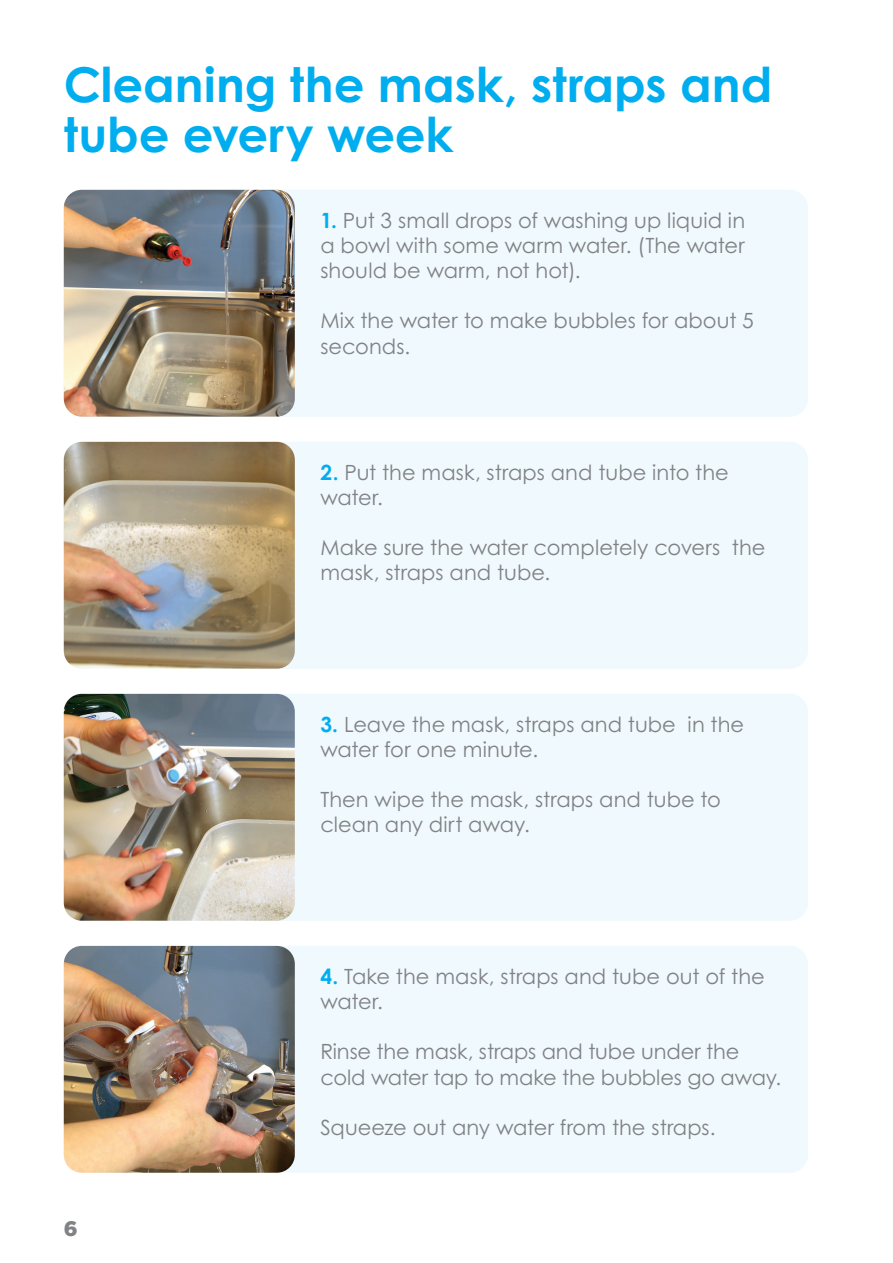
<style>
.page{position:relative;width:893px;height:1263px;background:#fff}
.page>*{position:absolute;margin:0;border:0;box-sizing:border-box;transform-origin:0 0}
.t1{font:700 48px/50.4px "Century Gothic Pro";color:#00aeef}
.t2{font:21px/25.2px "Century Gothic Pro";color:#808285}
.t3{font:900 21px "Gotham";color:#808285}
.s1{font-weight:700;color:#00aeef}
</style>
<div class="page">
<div style="left:64px;top:190px;width:743px;height:226px;background:#f0f9fd;border-radius:18px"></div>
<img style="left:64px;top:190px;width:231px;height:227px">
<div style="left:64px;top:442px;width:743px;height:226px;background:#f0f9fd;border-radius:18px"></div>
<img style="left:64px;top:442px;width:231px;height:227px">
<div style="left:64px;top:694px;width:743px;height:226px;background:#f0f9fd;border-radius:18px"></div>
<div style="left:64px;top:946px;width:743px;height:226px;background:#f0f9fd;border-radius:18px"></div>
<img style="left:64px;top:694px;width:231px;height:227px">
<img style="left:64px;top:946px;width:231px;height:227px">
<h1 class="t1" style="left:64px;top:58px;width:710px">Cleaning the mask, straps and tube every week</h1>
<p class="t2" style="left:320px;top:207px;width:426px;text-align:justify"><span class="s1">1.</span> Put 3 small drops of washing up liquid in a bowl with some warm water. (The water should be warm, not hot).</p>
<p class="t2" style="left:320px;top:308px;width:435px">Mix the water to make bubbles for about 5 seconds.</p>
<p class="t2" style="left:320px;top:459px;width:410px"><span class="s1">2.</span> Put the mask, straps and tube into the water.</p>
<p class="t2" style="left:320px;top:535px;width:447px">Make sure the water completely covers the mask, straps and tube.</p>
<p class="t2" style="left:320px;top:711px;width:425px"><span class="s1">3.</span> Leave the mask, straps and tube in the water for one minute.</p>
<p class="t2" style="left:320px;top:787px;width:402px">Then wipe the mask, straps and tube to clean any dirt away.</p>
<p class="t3" style="left:64px;top:1216px;width:15px">6</p>
<p class="t2" style="left:320px;top:963px;width:446px"><span class="s1">4.</span> Take the mask, straps and tube out of the water.</p>
<p class="t2" style="left:320px;top:1039px;width:462px">Rinse the mask, straps and tube under the cold water tap to make the bubbles go away.</p>
<p class="t2" style="left:320px;top:1114px;width:397px">Squeeze out any water from the straps.</p>
</div>
